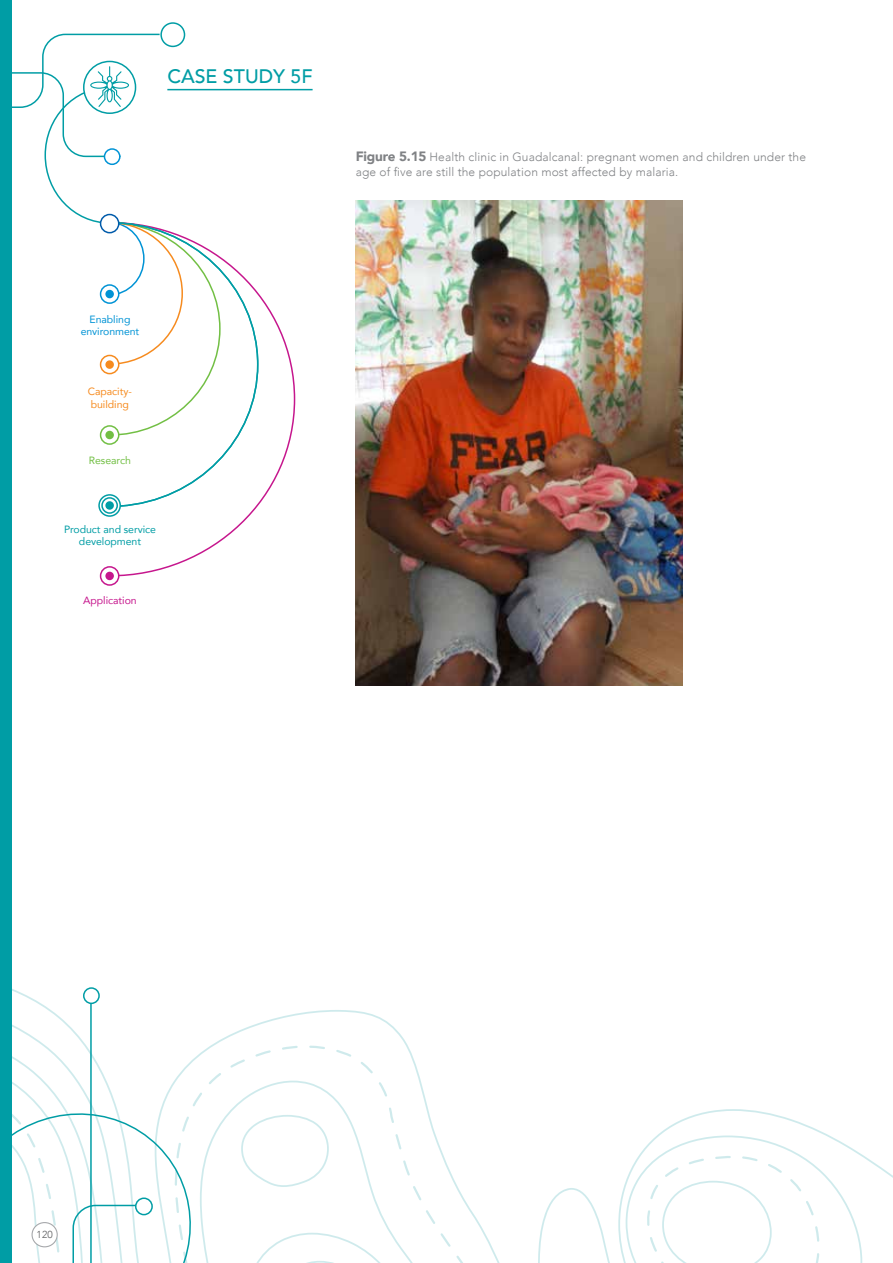
<style>
.page{position:relative;width:893px;height:1263px;background:#fff}
.page>*{position:absolute;margin:0;border:0;box-sizing:border-box;transform-origin:0 0}
.t1{font:500 19.5px "Avenir";color:#009da5}
.t2{font:300 12px/15px "Avenir";letter-spacing:.01em;color:#808285}
.t3{font:10.5px/12px "Avenir";letter-spacing:-.005em;color:#009da5;text-align:center}
.t4{font:10.5px/12px "Avenir";letter-spacing:-.005em;color:#0093d5;text-align:center}
.t5{font:10.5px/13.5px "Avenir";letter-spacing:-.005em;color:#f68b1f}
.t6{font:10.5px "Avenir";letter-spacing:-.005em;color:#c6168d}
.t7{font:10.5px "Avenir";letter-spacing:-.005em;color:#72bf44}
.t8{font:300 10.2px "Avenir";color:#58595b}
.s1{font-weight:900;font-size:13.5px}
</style>
<div class="page">
<svg style="left:202px;top:1030px;width:298px;height:233px"></svg>
<svg style="left:538px;top:1109px;width:355px;height:154px"></svg>
<svg style="left:12px;top:999px;width:190px;height:264px"></svg>
<hr style="left:90px;top:996px;width:2px;height:267px;background:#009da5">
<div style="left:84px;top:988px;width:15px;height:15px;background:#fff;border-radius:50%"></div>
<div style="left:83px;top:987px;width:17px;height:17px;border:2px solid #009da5;border-radius:50%"></div>
<div style="left:0;top:0;width:12px;height:1263px;background:#009da5"></div>
<svg style="left:112px;top:294px;width:184px;height:283px"></svg>
<svg style="left:101px;top:567px;width:18px;height:18px"></svg>
<div style="left:100px;top:566px;width:19px;height:20px;border:2px solid #c6168d;border-radius:50%"></div>
<svg style="left:101px;top:496px;width:18px;height:18px"></svg>
<div style="left:98px;top:494px;width:23px;height:23px;border:1px solid #009da5;border-radius:50%"></div>
<div style="left:101px;top:497px;width:17px;height:17px;border:1px solid #009da5;border-radius:50%"></div>
<svg style="left:105px;top:501px;width:9px;height:9px"></svg>
<hr style="left:167px;top:89px;width:146px;height:1px;background:#009da5">
<img style="left:356px;top:201px;width:326px;height:485px">
<div style="left:105px;top:572px;width:9px;height:8px;background:#c6168d;border-radius:50%"></div>
<svg style="left:12px;top:22px;width:247px;height:486px"></svg>
<div style="left:101px;top:215px;width:18px;height:18px;background:#fff;border-radius:50%"></div>
<div style="left:100px;top:214px;width:19px;height:19px;border:2px solid #005baa;border-radius:50%"></div>
<h1 class="t1" style="left:167px;top:59px;width:147px">CASE STUDY 5F</h1>
<p class="t2" style="left:356px;top:149px;width:452px"><span class="s1">Figure 5.15</span> Health clinic in Guadalcanal: pregnant women and children under the age of five are still the population most affected by malaria.</p>
<p class="t4" style="left:81px;top:313px;width:60px">Enabling environment</p>
<p class="t5" style="left:88px;top:384px;width:46px">Capacity&shy;building</p>
<p class="t7" style="left:89px;top:452px;width:44px">Research</p>
<p class="t3" style="left:64px;top:523px;width:94px">Product and service development</p>
<p class="t6" style="left:83px;top:592px;width:55px">Application</p>
<p class="t8" style="left:37px;top:1228px;width:18px">120</p>
</div>
